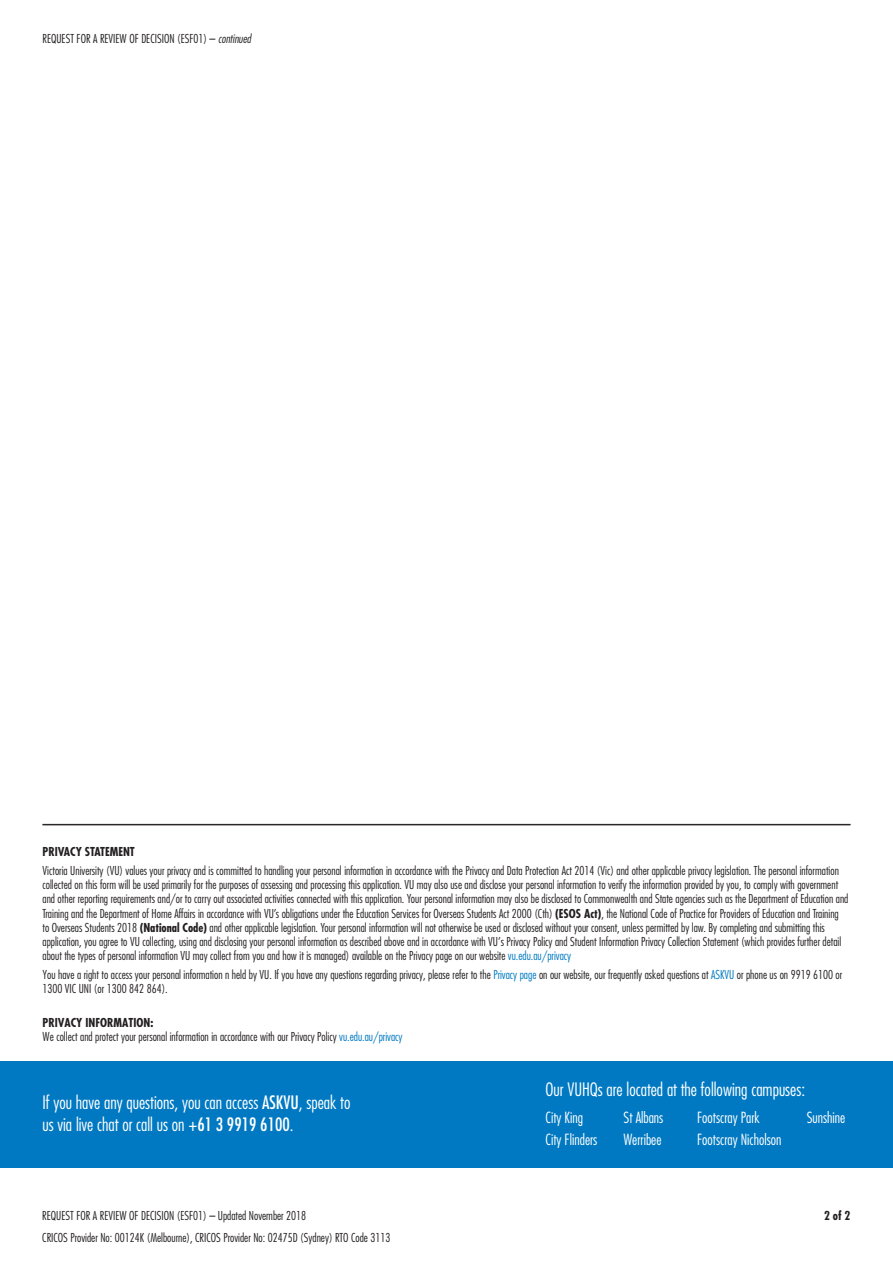
<style>
.page{position:relative;width:893px;height:1263px;background:#fff}
.page>*{position:absolute;margin:0;border:0;box-sizing:border-box;transform-origin:0 0}
.White_Body_Copy{font:300 condensed 18px/22.5px "Futura Std";color:#fff}
.White_Body_Copy-2{font:300 condensed 15px "Futura Std";color:#fff}
.Privacy_Heading{font:300 condensed 12px/14.2px "Futura Std";color:#231f20}
.Privacy{font:300 condensed 12px "Futura Std";color:#231f20}
.Body_Copy{font:300 condensed 12px "Futura Std";color:#231f20}
.Privacy-2{font:700 condensed 12px "Futura Std";color:#231f20}
.s1{font-style:italic}
.s2{font-weight:700}
.s3{color:#0079c2}
.s4{font-weight:400}
</style>
<div class="page">
<div style="left:0;top:1061px;width:893px;height:107px;background:#0079c2"></div>
<hr style="left:43px;top:824px;width:807px;height:1px;background:#231f20">
<hr style="left:43px;top:825px;width:807px;height:1px;background:#231f20">
<p class="Body_Copy" style="left:43px;top:32px;width:210px">REQUEST FOR A REVIEW OF DECISION (ESF01) – <span class="s1">continued</span></p>
<p class="Privacy_Heading" style="left:43px;top:842px;width:798px;line-height:18.5px"><span class="s2">PRIVACY STATEMENT<br></span>Victoria University (VU) values your privacy and is committed to handling your personal information in accordance with the Privacy and Data Protection Act 2014 (Vic) and other applicable privacy legislation. The personal information</p>
<p class="Privacy_Heading" style="left:43px;top:877px;width:807px">collected on this form will be used primarily for the purposes of assessing and processing this application. VU may also use and disclose your personal information to verify the information provided by you, to comply with government and other reporting requirements and/or to carry out associated activities connected with this application. Your personal information may also be disclosed to Commonwealth and State agencies such as the Department of Education and Training and the Department of Home Affairs in accordance with VU’s obligations under the Education Services for Overseas Students Act 2000 (Cth) <span class="s2">(ESOS Act)</span>, the National Code of Practice for Providers of Education and Training to Overseas Students 2018 <span class="s2">(National Code)</span> and other applicable legislation. Your personal information will not otherwise be used or disclosed without your consent, unless permitted by law. By completing and submitting this application, you agree to VU collecting, using and disclosing your personal information as described above and in accordance with VU’s Privacy Policy and Student Information Privacy Collection Statement (which provides further detail about the types of personal information VU may collect from you and how it is managed) available on the Privacy page on our website <span class="s3">vu.edu.au/privacy</span></p>
<p class="Privacy_Heading" style="left:43px;top:967px;width:801px">You have a right to access your personal information n held by VU. If you have any questions regarding privacy, please refer to the <span class="s3">Privacy page</span> on our website, our frequently asked questions at <span class="s3">ASKVU</span> or phone us on 9919 6100 or<br>1300 VIC UNI (or 1300 842 864).</p>
<p class="Privacy_Heading" style="left:43px;top:1015px;width:362px"><span class="s2">PRIVACY INFORMATION:<br></span>We collect and protect your personal information in accordance with our Privacy Policy <span class="s3">vu.edu.au/privacy</span></p>
<p class="White_Body_Copy" style="left:42px;top:1091px;width:309px">If you have any questions, you can access <span class="s4">ASKVU</span>, speak to us via live chat or call us on <span class="s4">+61 3 9919 6100</span>.</p>
<p class="White_Body_Copy" style="left:546px;top:1078px;width:261px">Our VUHQs are located at the following campuses:</p>
<p class="White_Body_Copy-2" style="left:546px;top:1108px;width:39px">City King</p>
<p class="White_Body_Copy-2" style="left:624px;top:1108px;width:41px">St Albans</p>
<p class="White_Body_Copy-2" style="left:697px;top:1108px;width:64px">Footscray Park</p>
<p class="White_Body_Copy-2" style="left:807px;top:1108px;width:40px">Sunshine</p>
<p class="White_Body_Copy-2" style="left:546px;top:1130px;width:53px">City Flinders</p>
<p class="White_Body_Copy-2" style="left:624px;top:1130px;width:39px">Werribee</p>
<p class="White_Body_Copy-2" style="left:697px;top:1130px;width:86px">Footscray Nicholson</p>
<p class="Privacy" style="left:42px;top:1209px;width:265px">REQUEST FOR A REVIEW OF DECISION (ESF01) – Updated November 2018</p>
<p class="Privacy-2" style="left:824px;top:1208px;width:28px">2 of 2</p>
<p class="Privacy" style="left:42px;top:1230px;width:350px">CRICOS Provider No: 00124K (Melbourne), CRICOS Provider No: 02475D (Sydney) RTO Code 3113</p>
</div>
